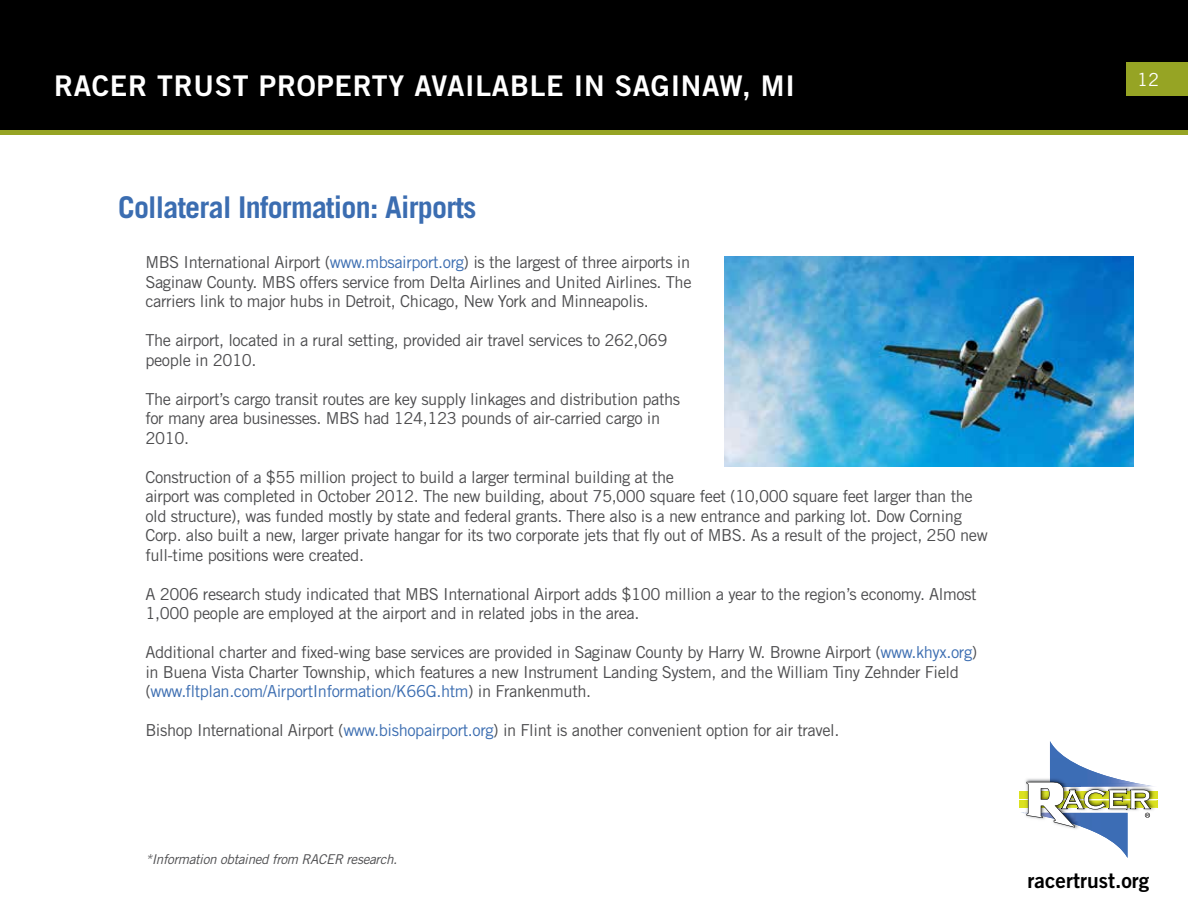
<style>
.page{position:relative;width:1188px;height:918px;background:#fff}
.page>*{position:absolute;margin:0;border:0;box-sizing:border-box;transform-origin:0 0}
.t1{font:700 30px "Trade Gothic LT Std";letter-spacing:-.025em;color:#3b6db1}
.t2{font:28.5px "Trade Gothic LT Std Bd 2";letter-spacing:.025em;color:#fff}
.t3{font:21px "Trade Gothic LT Std Bd 2";color:#000}
.t4{font:18px "Trade Gothic LT Std";color:#fff}
.t5{font:16.5px/19.5px "Trade Gothic LT Std";letter-spacing:-.025em;color:#4d4d4f}
.t6{font:italic 13.5px "Trade Gothic LT Std";letter-spacing:-.025em;color:#4d4d4f}
.s1{color:#3b6db1}
</style>
<div class="page">
<div style="left:1px;top:1px;width:1186px;height:131px;background:#000"></div>
<div style="left:0;top:0;width:1188px;height:133px;border:2px solid #000"></div>
<div style="left:1126px;top:62px;width:62px;height:34px;background:#96a424"></div>
<div style="left:0;top:130px;width:1188px;height:5px;background:#96a424"></div>
<div style="left:1019px;top:791px;width:139px;height:7px;background:#dbe120"></div>
<div style="left:1019px;top:801px;width:139px;height:7px;background:#dbe120"></div>
<svg style="left:1021px;top:741px;width:137px;height:117px"></svg>
<img style="left:725px;top:256px;width:409px;height:211px">
<h2 class="t2" style="left:54px;top:68px;width:742px">RACER TRUST PROPERTY AVAILABLE IN SAGINAW, MI</h2>
<h1 class="t1" style="left:118px;top:189px;width:360px">Collateral Information: Airports</h1>
<p class="t5" style="left:145px;top:253px;width:548px;text-align:justify">MBS International Airport (<span class="s1">www.mbsairport.org</span>) is the largest of three airports in Saginaw County. MBS offers service from Delta Airlines and United Airlines. The carriers link to major hubs in Detroit, Chicago, New York and Minneapolis.</p>
<p class="t5" style="left:145px;top:331px;width:524px">The airport, located in a rural setting, provided air travel services to 262,069 people in 2010.</p>
<p class="t5" style="left:145px;top:389px;width:536px">The airport’s cargo transit routes are key supply linkages and distribution paths for many area businesses. MBS had 124,123 pounds of air-carried cargo in<br>2010.</p>
<p class="t5" style="left:145px;top:467px;width:844px">Construction of a $55 million project to build a larger terminal building at the<br>airport was completed in October 2012. The new building, about 75,000 square feet (10,000 square feet larger than the old structure), was funded mostly by state and federal grants. There also is a new entrance and parking lot. Dow Corning Corp. also built a new, larger private hangar for its two corporate jets that fly out of MBS. As a result of the project, 250 new full-time positions were created.</p>
<p class="t5" style="left:145px;top:584px;width:833px">A 2006 research study indicated that MBS International Airport adds $100 million a year to the region’s economy. Almost<br>1,000 people are employed at the airport and in related jobs in the area.</p>
<p class="t5" style="left:145px;top:643px;width:833px">Additional charter and fixed-wing base services are provided in Saginaw County by Harry W. Browne Airport (<span class="s1">www.khyx.org</span>) in Buena Vista Charter Township, which features a new Instrument Landing System, and the William Tiny Zehnder Field (<span class="s1">www.fltplan.com/AirportInformation/K66G.htm</span>) in Frankenmuth.</p>
<p class="t5" style="left:145px;top:721px;width:696px">Bishop International Airport (<span class="s1">www.bishopairport.org</span>) in Flint is another convenient option for air travel.</p>
<p class="t4" style="left:1137px;top:68px;width:23px">12</p>
<p class="t6" style="left:145px;top:851px;width:253px">*Information obtained from RACER research.</p>
<p class="t3" style="left:1028px;top:867px;width:123px">racertrust.org</p>
</div>
